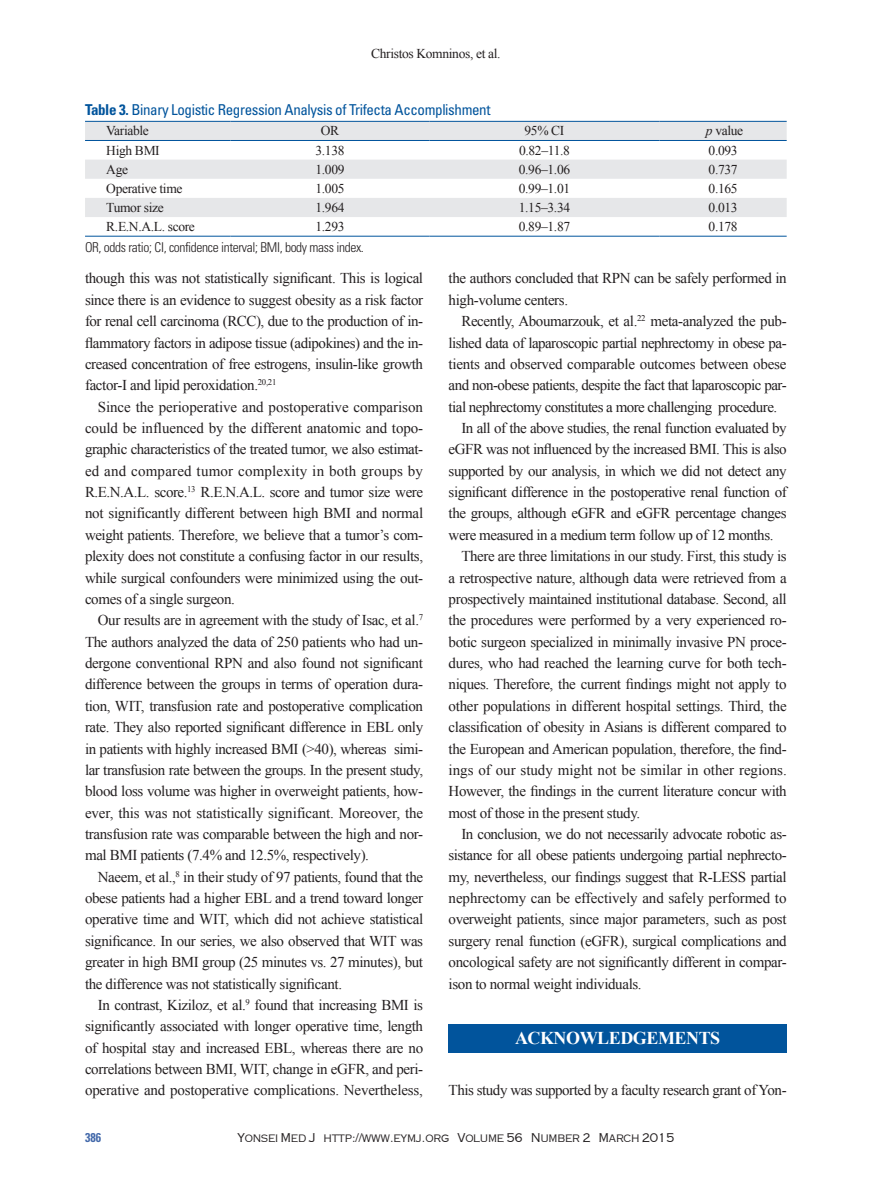
<style>
.page{position:relative;width:893px;height:1191px;background:#fff}
.page>*{position:absolute;margin:0;border:0;box-sizing:border-box;transform-origin:0 0}
.t1{font:700 18px "Times New Roman";letter-spacing:-.025em;color:#fff}
.본문_YMJ{font:15px/21.3px "Times New Roman";letter-spacing:-.025em;color:#231f20;text-align:justify}
.표제목_YMJ{font:condensed 15px "Univers LT Std";letter-spacing:-.025em;color:#01549c}
.표본문_YMJ{font:13.5px "Times New Roman";letter-spacing:-.025em;color:#231f20}
.표설명_YMJ{font:300 condensed 13.5px "Univers LT Std";letter-spacing:-.025em;color:#231f20}
.t2{font:700 condensed 12.75px "Univers LT Std";color:#446aab;scale:.95 1}
.t3{font:300 12px "Metalcut";letter-spacing:-.025em;color:#231f20}
.s1{font-weight:700}
.s2{font-style:italic}
</style>
<div class="page">
<div style="left:449px;top:1024px;width:338px;height:28px;background:#01549c"></div>
<svg style="left:85px;top:120px;width:702px;height:116px"></svg>
<svg style="left:85px;top:122px;width:702px;height:95px;fill:#e6e7e9"></svg>
<hr style="left:85px;top:121px;width:145px;height:1px;background:#01549c">
<hr style="left:230px;top:121px;width:199px;height:1px;background:#01549c">
<hr style="left:429px;top:121px;width:230px;height:1px;background:#01549c">
<hr style="left:659px;top:121px;width:128px;height:1px;background:#01549c">
<hr style="left:85px;top:140px;width:145px;height:1px;background:#01549c">
<hr style="left:230px;top:140px;width:199px;height:1px;background:#01549c">
<hr style="left:429px;top:140px;width:230px;height:1px;background:#01549c">
<hr style="left:659px;top:140px;width:128px;height:1px;background:#01549c">
<hr style="left:85px;top:236px;width:145px;height:1px;background:#01549c">
<hr style="left:230px;top:236px;width:199px;height:1px;background:#01549c">
<hr style="left:429px;top:236px;width:230px;height:1px;background:#01549c">
<hr style="left:659px;top:236px;width:128px;height:1px;background:#01549c">
<p class="표본문_YMJ" style="left:371px;top:44px;width:131px">Christos Komninos, et al.</p>
<p class="표제목_YMJ" style="left:85px;top:100px;width:407px"><span class="s1">Table 3.</span> Binary Logistic Regression Analysis of Trifecta Accomplishment</p>
<p class="표본문_YMJ" style="left:106px;top:122px;width:44px">Variable</p>
<p class="표본문_YMJ" style="left:321px;top:122px;width:20px">OR</p>
<p class="표본문_YMJ" style="left:524px;top:122px;width:41px">95% CI</p>
<p class="표본문_YMJ" style="left:706px;top:122px;width:39px"><span class="s2">p</span> value</p>
<p class="표본문_YMJ" style="left:106px;top:141px;width:55px">High BMI</p>
<p class="표본문_YMJ" style="left:315px;top:141px;width:31px">3.138</p>
<p class="표본문_YMJ" style="left:519px;top:141px;width:52px">0.82‒11.8</p>
<p class="표본문_YMJ" style="left:709px;top:141px;width:31px">0.093</p>
<p class="표본문_YMJ" style="left:106px;top:160px;width:23px">Age</p>
<p class="표본문_YMJ" style="left:315px;top:160px;width:31px">1.009</p>
<p class="표본문_YMJ" style="left:519px;top:160px;width:53px">0.96‒1.06</p>
<p class="표본문_YMJ" style="left:709px;top:160px;width:31px">0.737</p>
<p class="표본문_YMJ" style="left:106px;top:179px;width:78px">Operative time</p>
<p class="표본문_YMJ" style="left:315px;top:179px;width:31px">1.005</p>
<p class="표본문_YMJ" style="left:519px;top:179px;width:53px">0.99‒1.01</p>
<p class="표본문_YMJ" style="left:709px;top:179px;width:31px">0.165</p>
<p class="표본문_YMJ" style="left:106px;top:198px;width:59px">Tumor size</p>
<p class="표본문_YMJ" style="left:315px;top:198px;width:31px">1.964</p>
<p class="표본문_YMJ" style="left:519px;top:198px;width:53px">1.15‒3.34</p>
<p class="표본문_YMJ" style="left:709px;top:198px;width:31px">0.013</p>
<p class="표본문_YMJ" style="left:106px;top:217px;width:90px">R.E.N.A.L. score</p>
<p class="표본문_YMJ" style="left:315px;top:217px;width:31px">1.293</p>
<p class="표본문_YMJ" style="left:519px;top:217px;width:53px">0.89‒1.87</p>
<p class="표본문_YMJ" style="left:709px;top:217px;width:31px">0.178</p>
<p class="표설명_YMJ" style="left:85px;top:239px;width:280px">OR, odds ratio; CI, confidence interval; BMI, body mass index.</p>
<p class="본문_YMJ" style="left:85px;top:267px;width:340px">though this was not statistically significant. This is logical since there is an evidence to suggest obesity as a risk factor for renal cell carcinoma (RCC), due to the production of in&shy;flammatory factors in adipose tissue (adipokines) and the in&shy;creased concentration of free estrogens, insulin-like growth factor-I and lipid peroxidation.<sup>20,21</sup></p>
<p class="본문_YMJ" style="left:85px;top:396px;width:340px;text-indent:13px">Since the perioperative and postoperative comparison could be influenced by the different anatomic and topo&shy;graphic characteristics of the treated tumor, we also estimat&shy;ed and compared tumor complexity in both groups by R.E.N.A.L. score.<sup>13</sup> R.E.N.A.L. score and tumor size were not significantly different between high BMI and normal weight patients. Therefore, we believe that a tumor’s com&shy;plexity does not constitute a confusing factor in our results, while surgical confounders were minimized using the out&shy;comes of a single surgeon.</p>
<p class="본문_YMJ" style="left:85px;top:609px;width:340px;text-indent:13px">Our results are in agreement with the study of Isac, et al.<sup>7<br></sup>The authors analyzed the data of 250 patients who had un&shy;dergone conventional RPN and also found not significant difference between the groups in terms of operation dura&shy;tion, WIT, transfusion rate and postoperative complication rate. They also reported significant difference in EBL only in patients with highly increased BMI (&gt;40), whereas simi&shy;lar transfusion rate between the groups. In the present study, blood loss volume was higher in overweight patients, how&shy;ever, this was not statistically significant. Moreover, the transfusion rate was comparable between the high and nor&shy;mal BMI patients (7.4% and 12.5%, respectively).</p>
<p class="본문_YMJ" style="left:85px;top:866px;width:340px;text-indent:13px">Naeem, et al.,<sup>8</sup> in their study of 97 patients, found that the obese patients had a higher EBL and a trend toward longer operative time and WIT, which did not achieve statistical significance. In our series, we also observed that WIT was greater in high BMI group (25 minutes vs. 27 minutes), but the difference was not statistically significant.</p>
<p class="본문_YMJ" style="left:85px;top:994px;width:340px;text-indent:13px">In contrast, Kiziloz, et al.<sup>9</sup> found that increasing BMI is significantly associated with longer operative time, length of hospital stay and increased EBL, whereas there are no correlations between BMI, WIT, change in eGFR, and peri&shy;operative and postoperative complications. Nevertheless,</p>
<p class="본문_YMJ" style="left:449px;top:267px;width:340px">the authors concluded that RPN can be safely performed in high-volume centers.</p>
<p class="본문_YMJ" style="left:449px;top:310px;width:340px;text-indent:13px">Recently, Aboumarzouk, et al.<sup>22</sup> meta-analyzed the pub&shy;lished data of laparoscopic partial nephrectomy in obese pa&shy;tients and observed comparable outcomes between obese and non-obese patients, despite the fact that laparoscopic par&shy;tial nephrectomy constitutes a more challenging procedure.</p>
<p class="본문_YMJ" style="left:449px;top:417px;width:340px;text-indent:13px">In all of the above studies, the renal function evaluated by eGFR was not influenced by the increased BMI. This is also supported by our analysis, in which we did not detect any significant difference in the postoperative renal function of the groups, although eGFR and eGFR percentage changes were measured in a medium term follow up of 12 months.</p>
<p class="본문_YMJ" style="left:449px;top:545px;width:340px;text-indent:13px">There are three limitations in our study. First, this study is a retrospective nature, although data were retrieved from a prospectively maintained institutional database. Second, all the procedures were performed by a very experienced ro&shy;botic surgeon specialized in minimally invasive PN proce&shy;dures, who had reached the learning curve for both tech&shy;niques. Therefore, the current findings might not apply to other populations in different hospital settings. Third, the classification of obesity in Asians is different compared to the European and American population, therefore, the find&shy;ings of our study might not be similar in other regions.<br>However, the findings in the current literature concur with most of those in the present study.</p>
<p class="본문_YMJ" style="left:449px;top:823px;width:340px;text-indent:13px">In conclusion, we do not necessarily advocate robotic as&shy;sistance for all obese patients undergoing partial nephrecto&shy;my, nevertheless, our findings suggest that R-LESS partial nephrectomy can be effectively and safely performed to overweight patients, since major parameters, such as post surgery renal function (eGFR), surgical complications and oncological safety are not significantly different in compar&shy;ison to normal weight individuals.</p>
<p class="t1" style="left:515px;top:1025px;width:207px">ACKNOWLEDGEMENTS</p>
<p class="본문_YMJ" style="left:449px;top:1079px;width:340px">This study was supported by a faculty research grant of Yon-</p>
<p class="t2" style="left:85px;top:1129px;width:18px">386</p>
<p class="t3" style="left:237px;top:1130px;width:439px">Yonsei Med J http://www.eymj.org Volume 56 Number 2 March 2015</p>
</div>
